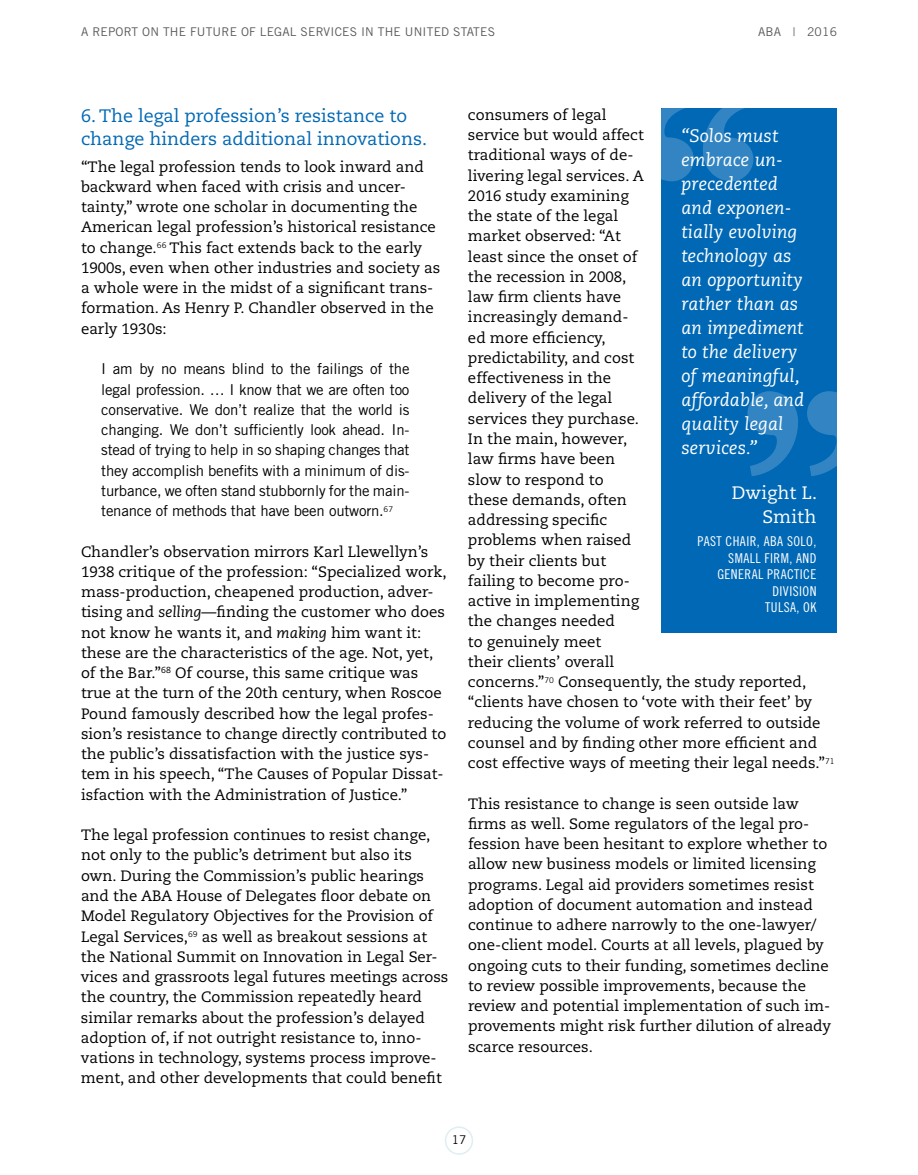
<style>
.page{position:relative;width:918px;height:1175px;background:#fff}
.page>*{position:absolute;margin:0;border:0;box-sizing:border-box;transform-origin:0 0}
.t1{font:italic 18px/24px "Caecilia LT Std";letter-spacing:.01em;color:#fff}
.t2{font:18px/22.5px "Caecilia LT Std";color:#0068b4}
.t3{font:18px/24px "Caecilia LT Std";letter-spacing:.01em;color:#fff;text-align:right}
.t4{font:15px/20.2px "Caecilia LT Std";color:#000}
.t5{font:15px/20.2px "Trade Gothic LT Std";letter-spacing:-.015em;color:#000;text-align:justify}
.t6{font:13.5px/16.5px "Trade Gothic LT Std Cn 18";letter-spacing:.03em;color:#fff;text-align:right}
.t7{font:12px "Trade Gothic LT Std";letter-spacing:.015em;color:#58595b}
.t8{font:12px "Trade Gothic LT Std";color:#000}
.s1{font-style:italic}
</style>
<div class="page">
<div style="left:445px;top:1126px;width:28px;height:28px;border:2px solid #dfeef0;border-radius:50%"></div>
<div style="left:661px;top:108px;width:176px;height:524px;background:#0068b4"></div>
<svg style="left:661px;top:108px;width:92px;height:73px"></svg>
<svg style="left:747px;top:391px;width:90px;height:85px"></svg>
<p class="t7" style="left:81px;top:24px;width:416px">A REPORT ON THE FUTURE OF LEGAL SERVICES IN THE UNITED STATES</p>
<p class="t7" style="left:758px;top:24px;width:80px">ABA | 2016</p>
<p class="t2" style="left:81px;top:105px;width:348px">6. The legal profession’s resistance to change hinders additional innovations.</p>
<p class="t4" style="left:81px;top:157px;width:361px">“The legal profession tends to look inward and backward when faced with crisis and uncer&shy;tainty,” wrote one scholar in documenting the American legal profession’s historical resistance to change.<sup>66</sup> This fact extends back to the early 1900s, even when other industries and society as a whole were in the midst of a significant trans&shy;formation. As Henry P. Chandler observed in the early 1930s:</p>
<p class="t5" style="left:101px;top:358px;width:310px">I am by no means blind to the failings of the legal profession. … I know that we are often too conservative. We don’t realize that the world is changing. We don’t sufficiently look ahead. In&shy;stead of trying to help in so shaping changes that they accomplish benefits with a minimum of dis&shy;turbance, we often stand stubbornly for the main&shy;tenance of methods that have been outworn. <sup>67</sup></p>
<p class="t4" style="left:81px;top:541px;width:367px">Chandler’s observation mirrors Karl Llewellyn’s 1938 critique of the profession: “Specialized work, mass-production, cheapened production, adver&shy;tising and <span class="s1">selling</span>—finding the customer who does not know he wants it, and <span class="s1">making</span> him want it: these are the characteristics of the age. Not, yet, of the Bar.”<sup>68</sup> Of course, this same critique was true at the turn of the 20th century, when Roscoe Pound famously described how the legal profes&shy;sion’s resistance to change directly contributed to the public’s dissatisfaction with the justice sys&shy;tem in his speech, “The Causes of Popular Dissat&shy;isfaction with the Administration of Justice.”</p>
<p class="t4" style="left:81px;top:825px;width:369px">The legal profession continues to resist change, not only to the public’s detriment but also its own. During the Commission’s public hearings and the ABA House of Delegates floor debate on Model Regulatory Objectives for the Provision of Legal Services,<sup>69</sup> as well as breakout sessions at the National Summit on Innovation in Legal Ser&shy;vices and grassroots legal futures meetings across the country, the Commission repeatedly heard similar remarks about the profession’s delayed adoption of, if not outright resistance to, inno&shy;vations in technology, systems process improve&shy;ment, and other developments that could benefit</p>
<p class="t4" style="left:468px;top:105px;width:368px">consumers of legal<br>service but would affect<br>traditional ways of de-<br>livering legal services. A<br>2016 study examining<br>the state of the legal<br>market observed: “At<br>least since the onset of<br>the recession in 2008,<br>law firm clients have<br>increasingly demand-<br>ed more efficiency,<br>predictability, and cost<br>effectiveness in the<br>delivery of the legal<br>services they purchase.<br>In the main, however,<br>law firms have been<br>slow to respond to<br>these demands, often<br>addressing specific<br>problems when raised<br>by their clients but<br>failing to become pro-<br>active in implementing<br>the changes needed<br>to genuinely meet<br>their clients’ overall<br>concerns.”<sup>70</sup> Consequently, the study reported, “clients have chosen to ‘vote with their feet’ by reducing the volume of work referred to outside counsel and by finding other more efficient and cost effective ways of meeting their legal needs.”<sup>71</sup></p>
<p class="t4" style="left:468px;top:793px;width:364px">This resistance to change is seen outside law firms as well. Some regulators of the legal pro&shy;fession have been hesitant to explore whether to allow new business models or limited licensing programs. Legal aid providers sometimes resist adoption of document automation and instead continue to adhere narrowly to the one-lawyer/ one-client model. Courts at all levels, plagued by ongoing cuts to their funding, sometimes decline to review possible improvements, because the review and potential implementation of such im&shy;provements might risk further dilution of already scarce resources.</p>
<p class="t1" style="left:681px;top:125px;width:124px">“Solos must embrace un&shy;precedented and exponen&shy;tially evolving technology as an opportunity rather than as an impediment to the delivery of meaningful, affordable, and quality legal services.”</p>
<p class="t3" style="left:732px;top:481px;width:87px">Dwight L.<br>Smith</p>
<p class="t6" style="left:698px;top:533px;width:120px">PAST CHAIR, ABA SOLO,<br>SMALL FIRM, AND<br>GENERAL PRACTICE<br>DIVISION<br>TULSA, OK</p>
<p class="t8" style="left:452px;top:1132px;width:16px">17</p>
</div>
